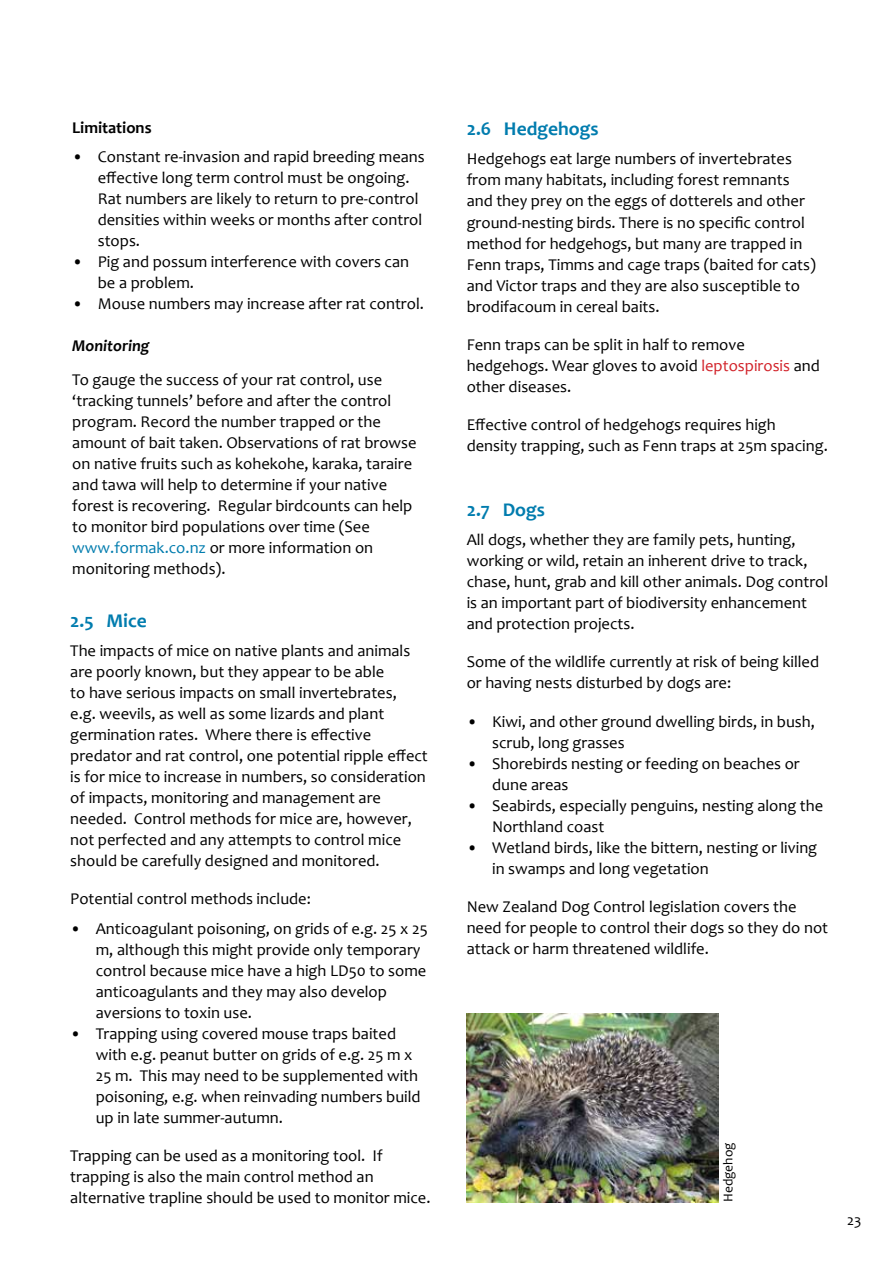
<style>
.page{position:relative;width:893px;height:1263px;background:#fff}
.page>*{position:absolute;margin:0;border:0;box-sizing:border-box;transform-origin:0 0}
.t1{font:700 19.5px "Candara";color:#007cae}
.t2{font:16.5px/21px "Candara";color:#000}
.t3{font:700 16.5px "Candara";color:#000}
.t4{font:italic 700 16.5px "Candara";color:#000}
.t5{font:15px "Candara";color:#000}
.t6{font:13.5px "Candara";color:#000}
.s1{color:#007cae}
.s2{color:#d2232a}
</style>
<div class="page">
<img style="left:467px;top:1013px;width:251px;height:189px">
<p class="t3" style="left:72px;top:117px;width:81px">Limitations</p>
<p class="t2" style="left:98px;top:146px;width:328px;text-indent:-25px">• Constant re-invasion and rapid breeding means effective long term control must be ongoing.<br>Rat numbers are likely to return to pre-control densities within weeks or months after control stops.</p>
<p class="t2" style="left:98px;top:251px;width:313px;text-indent:-25px">• Pig and possum interference with covers can be a problem.</p>
<p class="t2" style="left:72px;top:293px;width:353px">• Mouse numbers may increase after rat control.</p>
<p class="t4" style="left:72px;top:336px;width:79px">Monitoring</p>
<p class="t2" style="left:72px;top:369px;width:346px">To gauge the success of your rat control, use ‘tracking tunnels’ before and after the control program. Record the number trapped or the amount of bait taken. Observations of rat browse on native fruits such as kohekohe, karaka, taraire and tawa will help to determine if your native forest is recovering. Regular birdcounts can help to monitor bird populations over time (See <span class="s1">www.formak.co.nz</span> or more information on monitoring methods).</p>
<p class="t1" style="left:70px;top:608px;width:78px">2.5 Mice</p>
<p class="t2" style="left:70px;top:640px;width:359px">The impacts of mice on native plants and animals are poorly known, but they appear to be able<br>to have serious impacts on small invertebrates,<br>e.g. weevils, as well as some lizards and plant germination rates. Where there is effective predator and rat control, one potential ripple effect is for mice to increase in numbers, so consideration of impacts, monitoring and management are needed. Control methods for mice are, however, not perfected and any attempts to control mice should be carefully designed and monitored.</p>
<p class="t2" style="left:70px;top:888px;width:242px">Potential control methods include:</p>
<p class="t2" style="left:96px;top:917px;width:334px;text-indent:-25px">• Anticoagulant poisoning, on grids of e.g. 25 x 25 m, although this might provide only temporary control because mice have a high LD50 to some anticoagulants and they may also develop aversions to toxin use.</p>
<p class="t2" style="left:96px;top:1023px;width:326px;text-indent:-25px">• Trapping using covered mouse traps baited with e.g. peanut butter on grids of e.g. 25 m x 25 m. This may need to be supplemented with poisoning, e.g. when reinvading numbers build up in late summer-autumn.</p>
<p class="t2" style="left:70px;top:1145px;width:362px">Trapping can be used as a monitoring tool. If trapping is also the main control method an alternative trapline should be used to monitor mice.</p>
<p class="t1" style="left:467px;top:116px;width:133px">2.6 Hedgehogs</p>
<p class="t2" style="left:467px;top:148px;width:351px">Hedgehogs eat large numbers of invertebrates from many habitats, including forest remnants and they prey on the eggs of dotterels and other ground-nesting birds. There is no specific control method for hedgehogs, but many are trapped in Fenn traps, Timms and cage traps (baited for cats) and Victor traps and they are also susceptible to brodifacoum in cereal baits.</p>
<p class="t2" style="left:467px;top:333px;width:355px">Fenn traps can be split in half to remove hedgehogs. Wear gloves to avoid <span class="s2">leptospirosis</span> and other diseases.</p>
<p class="t2" style="left:467px;top:414px;width:363px">Effective control of hedgehogs requires high density trapping, such as Fenn traps at 25m spacing.</p>
<p class="t1" style="left:467px;top:497px;width:80px">2.7 Dogs</p>
<p class="t2" style="left:467px;top:529px;width:363px">All dogs, whether they are family pets, hunting, working or wild, retain an inherent drive to track, chase, hunt, grab and kill other animals. Dog control is an important part of biodiversity enhancement and protection projects.</p>
<p class="t2" style="left:467px;top:651px;width:354px">Some of the wildlife currently at risk of being killed or having nests disturbed by dogs are:</p>
<p class="t2" style="left:492px;top:710px;width:324px;text-indent:-25px">• Kiwi, and other ground dwelling birds, in bush, scrub, long grasses</p>
<p class="t2" style="left:492px;top:752px;width:309px;text-indent:-25px">• Shorebirds nesting or feeding on beaches or dune areas</p>
<p class="t2" style="left:492px;top:794px;width:332px;text-indent:-25px">• Seabirds, especially penguins, nesting along the<br>Northland coast</p>
<p class="t2" style="left:492px;top:836px;width:327px;text-indent:-25px">• Wetland birds, like the bittern, nesting or living in swamps and long vegetation</p>
<p class="t2" style="left:467px;top:895px;width:363px">New Zealand Dog Control legislation covers the need for people to control their dogs so they do not attack or harm threatened wildlife.</p>
<p class="t6" style="left:720px;top:1202px;width:61px;rotate:-90deg">Hedgehog</p>
<p class="t5" style="left:847px;top:1211px;width:16px">23</p>
</div>
